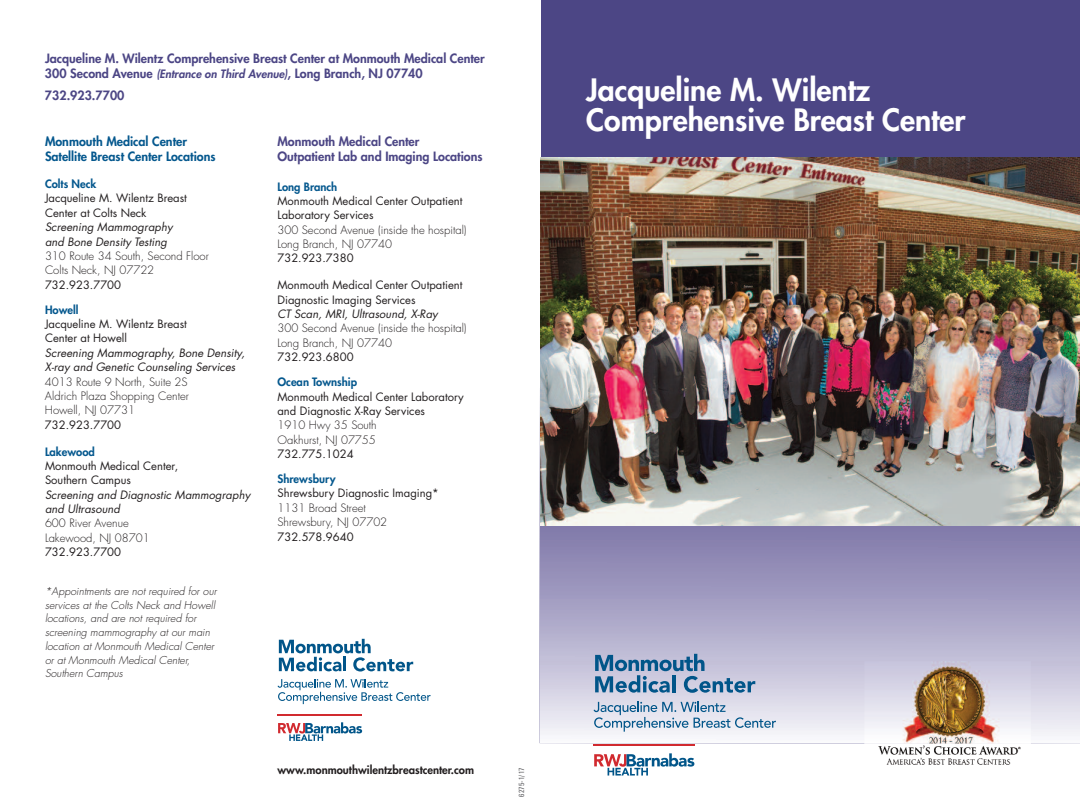
<style>
.page{position:relative;width:1080px;height:810px;background:#fff}
.page>*{position:absolute;margin:0;border:0;box-sizing:border-box;transform-origin:0 0}
.t1{font:800 30px/30px "Futura";color:#fff}
.t2{font:800 12.5px/15px "Futura";color:#4c4685}
.t3{font:800 12.5px/15px "Futura";color:#05588e}
.t4{font:11.25px/14.4px "Futura";color:#231f20}
.t5{font:300 11.25px/14.4px "Futura";color:#231f20}
.t6{font:italic 11.25px/14.4px "Futura";letter-spacing:.005em;color:#231f20}
.t7{font:800 11.25px "Futura";color:#05588e}
.t8{font:800 11.25px "Futura";color:#231f20}
.t9{font:italic 300 10.62px/13.8px "Futura";letter-spacing:.005em;color:#231f20}
.t10{font:condensed 7.5px "Univers";letter-spacing:.025em;color:#636366}
.s1{font-style:italic;font-size:11.25px}
</style>
<div class="page">
<div style="left:541px;top:0;width:539px;height:200px;background:#4c4685"></div>
<svg style="left:539px;top:401px;width:541px;height:343px;background:#ada9c9"></svg>
<img style="left:540px;top:158px;width:540px;height:368px">
<svg style="left:594px;top:701px;width:182px;height:31px;background:#bfccdd"></svg>
<svg style="left:595px;top:654px;width:160px;height:39px;background:#8aa2c1"></svg>
<hr style="left:594px;top:744px;width:101px;height:2px;background:#d12a2f">
<svg style="left:594px;top:753px;width:100px;height:23px"></svg>
<img style="left:864px;top:661px;width:167px;height:104px">
<svg style="left:278px;top:679px;width:153px;height:25px"></svg>
<svg style="left:279px;top:639px;width:134px;height:33px"></svg>
<hr style="left:278px;top:714px;width:84px;height:2px;background:#d12a2f">
<svg style="left:278px;top:722px;width:84px;height:19px"></svg>
<p class="t2" style="left:45px;top:52px;width:441px">Jacqueline M. Wilentz Comprehensive Breast Center at Monmouth Medical Center<br>300 Second Avenue <span class="s1">(Entrance on Third Avenue)</span>, Long Branch, NJ 07740</p>
<p class="t2" style="left:45px;top:88px;width:81px">732.923.7700</p>
<p class="t3" style="left:45px;top:134px;width:172px">Monmouth Medical Center<br>Satellite Breast Center Locations</p>
<p class="t7" style="left:45px;top:179px;width:53px">Colts Neck</p>
<p class="t4" style="left:45px;top:192px;width:143px">Jacqueline M. Wilentz Breast<br>Center at Colts Neck</p>
<p class="t6" style="left:45px;top:221px;width:129px">Screening Mammography and Bone Density Testing</p>
<p class="t5" style="left:45px;top:250px;width:165px">310 Route 34 South, Second Floor<br>Colts Neck, NJ 07722</p>
<p class="t4" style="left:45px;top:278px;width:78px">732.923.7700</p>
<p class="t7" style="left:45px;top:304px;width:35px">Howell</p>
<p class="t4" style="left:45px;top:318px;width:143px">Jacqueline M. Wilentz Breast<br>Center at Howell</p>
<p class="t6" style="left:45px;top:346px;width:201px">Screening Mammography, Bone Density,<br>X-ray and Genetic Counseling Services</p>
<p class="t5" style="left:45px;top:375px;width:145px;text-align:justify">4013 Route 9 North, Suite 2S Aldrich Plaza Shopping Center Howell, NJ 07731</p>
<p class="t4" style="left:45px;top:418px;width:78px">732.923.7700</p>
<p class="t7" style="left:45px;top:446px;width:51px">Lakewood</p>
<p class="t4" style="left:45px;top:460px;width:135px">Monmouth Medical Center,<br>Southern Campus</p>
<p class="t6" style="left:45px;top:488px;width:207px">Screening and Diagnostic Mammography and Ultrasound</p>
<p class="t5" style="left:45px;top:517px;width:106px">600 River Avenue<br>Lakewood, NJ 08701</p>
<p class="t4" style="left:45px;top:546px;width:78px">732.923.7700</p>
<p class="t9" style="left:45px;top:585px;width:173px">*Appointments are not required for our services at the Colts Neck and Howell locations, and are not required for screening mammography at our main location at Monmouth Medical Center or at Monmouth Medical Center,<br>Southern Campus</p>
<p class="t2" style="left:278px;top:134px;width:207px">Monmouth Medical Center<br>Outpatient Lab and Imaging Locations</p>
<p class="t7" style="left:278px;top:181px;width:61px">Long Branch</p>
<p class="t4" style="left:278px;top:195px;width:186px">Monmouth Medical Center Outpatient<br>Laboratory Services</p>
<p class="t5" style="left:278px;top:223px;width:191px">300 Second Avenue (inside the hospital)<br>Long Branch, NJ 07740</p>
<p class="t4" style="left:277px;top:252px;width:78px">732.923.7380</p>
<p class="t4" style="left:277px;top:279px;width:186px">Monmouth Medical Center Outpatient<br>Diagnostic Imaging Services</p>
<p class="t6" style="left:278px;top:308px;width:162px">CT Scan, MRI, Ultrasound, X-Ray</p>
<p class="t5" style="left:277px;top:322px;width:191px">300 Second Avenue (inside the hospital)<br>Long Branch, NJ 07740</p>
<p class="t4" style="left:277px;top:351px;width:78px">732.923.6800</p>
<p class="t7" style="left:278px;top:377px;width:81px">Ocean Township</p>
<p class="t4" style="left:278px;top:390px;width:188px">Monmouth Medical Center Laboratory and Diagnostic X-Ray Services</p>
<p class="t5" style="left:277px;top:419px;width:101px">1910 Hwy 35 South<br>Oakhurst, NJ 07755</p>
<p class="t4" style="left:277px;top:448px;width:78px">732.775.1024</p>
<p class="t7" style="left:278px;top:474px;width:60px">Shrewsbury</p>
<p class="t4" style="left:278px;top:487px;width:163px">Shrewsbury Diagnostic Imaging*</p>
<p class="t5" style="left:277px;top:501px;width:111px">1131 Broad Street<br>Shrewsbury, NJ 07702</p>
<p class="t4" style="left:277px;top:530px;width:78px">732.578.9640</p>
<p class="t8" style="left:277px;top:765px;width:198px">www.monmouthwilentzbreastcenter.com</p>
<p class="t10" style="left:519px;top:797px;width:31px;rotate:-90deg">6275-1/17</p>
<h1 class="t1" style="left:586px;top:77px;width:381px">Jacqueline M. Wilentz<br>Comprehensive Breast Center</h1>
</div>
